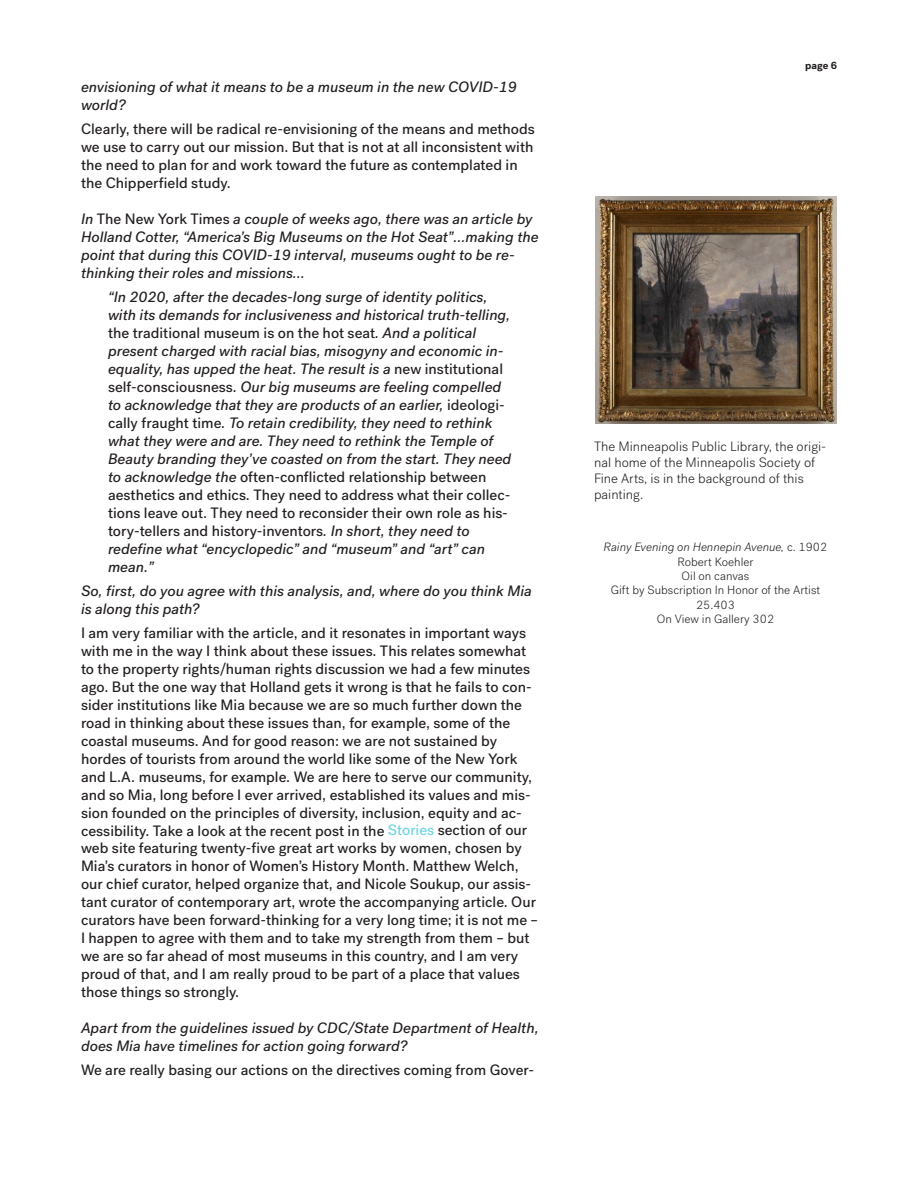
<style>
.page{position:relative;width:918px;height:1188px;background:#fff}
.page>*{position:absolute;margin:0;border:0;box-sizing:border-box;transform-origin:0 0}
.t1{font:15px/18px "Mia Grotesk";color:#231f20}
.t2{font:italic 15px/18px "Mia Grotesk";color:#231f20}
.t3{font:300 13.5px/16.2px "Mia Grotesk";color:#231f20}
.t4{font:300 12px/14.4px "Mia Grotesk";color:#231f20;text-align:center}
.t5{font:700 10.5px "Mia Grotesk";color:#231f20}
.s1{font-style:normal}
.s2{color:#6fd4e4}
.s3{font-style:italic}
</style>
<div class="page">
<div style="left:594px;top:190px;width:243px;height:235px;background:linear-gradient(to right,#fff,#fff)"></div>
<img style="left:596px;top:196px;width:241px;height:227px">
<p class="t2" style="left:81px;top:78px;width:437px">envisioning of what it means to be a museum in the new COVID-19 world?</p>
<p class="t1" style="left:81px;top:120px;width:456px">Clearly, there will be radical re-envisioning of the means and methods we use to carry out our mission. But that is not at all inconsistent with the need to plan for and work toward the future as contemplated in the Chipperfield study.</p>
<p class="t2" style="left:81px;top:210px;width:459px">In <span class="s1">The New York Times</span> a couple of weeks ago, there was an article by Holland Cotter, “America’s Big Museums on the Hot Seat”…making the point that during this COVID-19 interval, museums ought to be re&shy;thinking their roles and missions…</p>
<p class="t2" style="left:108px;top:288px;width:405px">“In 2020, after the decades-long surge of identity politics, with its demands for inclusiveness and historical truth-telling, <span class="s1">the traditional museum is on the hot seat</span>. And a political present charged with racial bias, misogyny and economic in&shy;equality, has upped the heat. The result is a <span class="s1">new institutional self-consciousness</span>. Our big museums are feeling compelled to acknowledge that they are products of an earlier, <span class="s1">ideologi&shy;cally fraught time</span>. To retain credibility, they need to rethink what they were and are. They need to rethink the Temple of Beauty branding they’ve coasted on from the start. They need to acknowledge the <span class="s1">often-conflicted relationship between aesthetics and ethics. They need to address what their collec&shy;tions leave out. They need to reconsider their own role as his&shy;tory-tellers and history-inventors</span>. In short, they need to redefine what “encyclopedic” and “museum” and “art” can mean.”</p>
<p class="t2" style="left:81px;top:582px;width:452px">So, first, do you agree with this analysis, and, where do you think Mia is along this path?</p>
<p class="t1" style="left:81px;top:624px;width:459px">I am very familiar with the article, and it resonates in important ways with me in the way I think about these issues. This relates somewhat to the property rights/human rights discussion we had a few minutes ago. But the one way that Holland gets it wrong is that he fails to con&shy;sider institutions like Mia because we are so much further down the road in thinking about these issues than, for example, some of the coastal museums. And for good reason: we are not sustained by hordes of tourists from around the world like some of the New York and L.A. museums, for example. We are here to serve our community, and so Mia, long before I ever arrived, established its values and mis&shy;sion founded on the principles of diversity, inclusion, equity and ac&shy;cessibility. Take a look at the recent post in the <span class="s2">Stories</span> section of our web site featuring twenty-five great art works by women, chosen by Mia’s curators in honor of Women’s History Month. Matthew Welch, our chief curator, helped organize that, and Nicole Soukup, our assis&shy;tant curator of contemporary art, wrote the accompanying article. Our curators have been forward-thinking for a very long time; it is not me – I happen to agree with them and to take my strength from them – but we are so far ahead of most museums in this country, and I am very proud of that, and I am really proud to be part of a place that values those things so strongly.</p>
<p class="t2" style="left:81px;top:1020px;width:459px">Apart from the guidelines issued by CDC/State Department of Health, does Mia have timelines for action going forward?</p>
<p class="t1" style="left:81px;top:1062px;width:455px">We are really basing our actions on the directives coming from Gover-</p>
<p class="t5" style="left:805px;top:59px;width:33px">page 6</p>
<p class="t3" style="left:594px;top:438px;width:234px">The Minneapolis Public Library, the origi&shy;nal home of the Minneapolis Society of<br>Fine Arts, is in the background of this painting.</p>
<p class="t4" style="left:604px;top:540px;width:225px"><span class="s3">Rainy Evening on Hennepin Avenue,</span> c. 1902<br>Robert Koehler<br>Oil on canvas<br>Gift by Subscription In Honor of the Artist<br>25.403<br>On View in Gallery 302</p>
</div>
